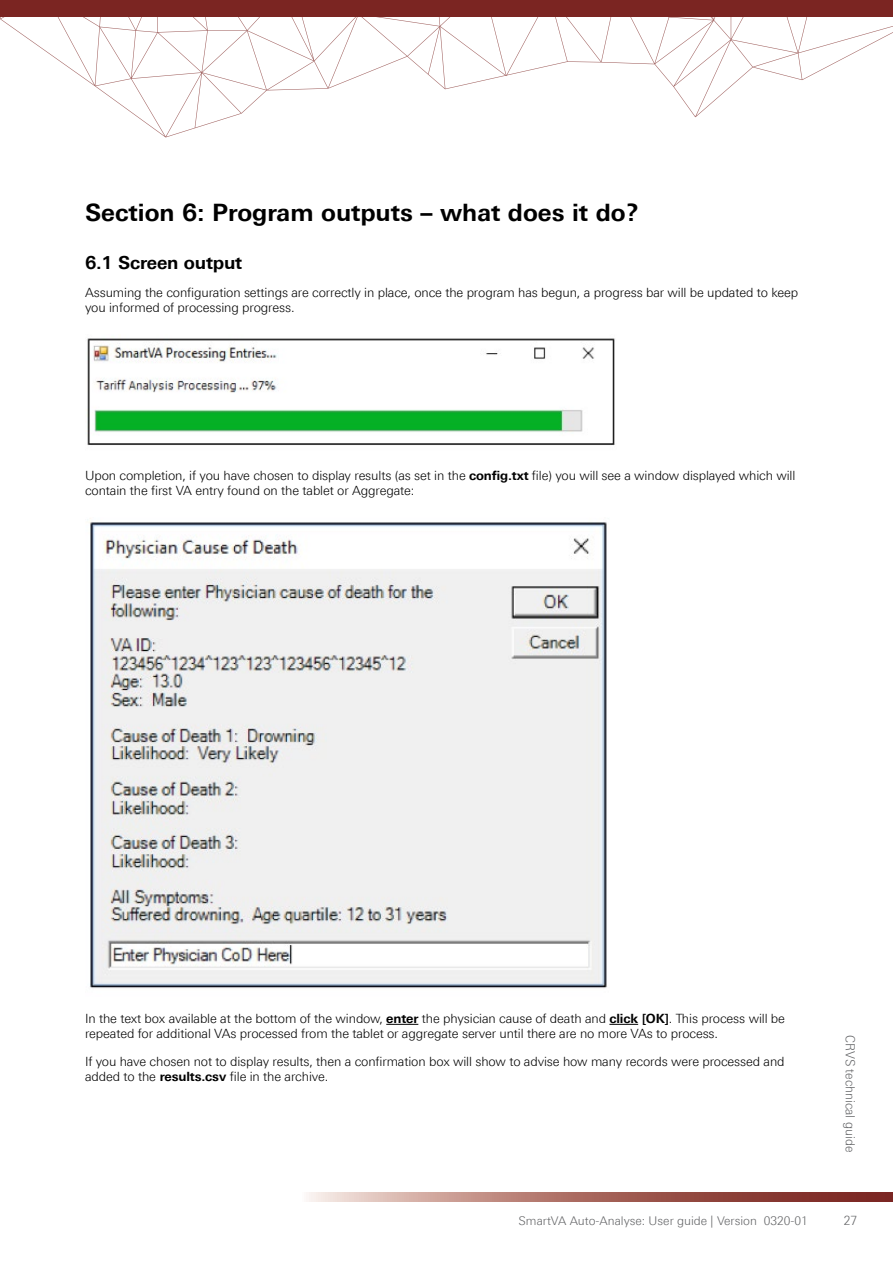
<style>
.page{position:relative;width:893px;height:1263px;background:#fff}
.page>*{position:absolute;margin:0;border:0;box-sizing:border-box;transform-origin:0 0}
.t1{font:700 24px "Linotype Univers 630";color:#000}
.t2{font:700 18px "Linotype Univers 630";letter-spacing:-.01em;color:#000}
.t3{font:300 12.75px/15px "Linotype Univers 330";letter-spacing:-.01em;color:#000}
.t4{font:300 12.75px "Linotype Univers 330";color:#636466;scale:.95 1}
.t5{font:300 12px "Linotype Univers 330";color:#636466}
.s1{font-family:"Linotype Univers 630";font-weight:700}
</style>
<div class="page">
<svg style="left:0;top:17px;width:893px;height:120px"></svg>
<svg style="left:309px;top:1193px;width:584px;height:8px;background:#ac7068"></svg>
<div style="left:0;top:0;width:893px;height:17px;background:#7b2522"></div>
<svg style="left:609px;top:1024px;width:29px;height:1px"></svg>
<hr style="left:386px;top:1024px;width:32px;height:1px;background:#000">
<img style="left:87px;top:338px;width:528px;height:107px">
<img style="left:89px;top:522px;width:518px;height:466px">
<p class="t1" style="left:85px;top:199px;width:555px">Section 6: Program outputs – what does it do?</p>
<h4 class="t2" style="left:85px;top:252px;width:159px">6.1 Screen output</h4>
<p class="t3" style="left:85px;top:285px;width:715px">Assuming the configuration settings are correctly in place, once the program has begun, a progress bar will be updated to keep</p>
<p class="t3" style="left:85px;top:300px;width:211px">you informed of processing progress.</p>
<p class="t3" style="left:85px;top:468px;width:712px">Upon completion, if you have chosen to display results (as set in the <span class="s1">config.txt</span> file) you will see a window displayed which will contain the first VA entry found on the tablet or Aggregate:</p>
<p class="t3" style="left:85px;top:1011px;width:701px">In the text box available at the bottom of the window, <span class="s1">enter</span> the physician cause of death and <span class="s1">click [OK]</span>. This process will be repeated for additional VAs processed from the tablet or aggregate server until there are no more VAs to process.</p>
<p class="t3" style="left:85px;top:1054px;width:701px">If you have chosen not to display results, then a confirmation box will show to advise how many records were processed and added to the <span class="s1">results.csv</span> file in the archive.</p>
<p class="t5" style="left:519px;top:1213px;width:291px">SmartVA Auto-Analyse: User guide | Version 0320-01</p>
<p class="t4" style="left:858px;top:1035px;width:125px;rotate:90deg">CRVS technical guide</p>
<p class="t4" style="left:844px;top:1213px;width:16px">27</p>
</div>
